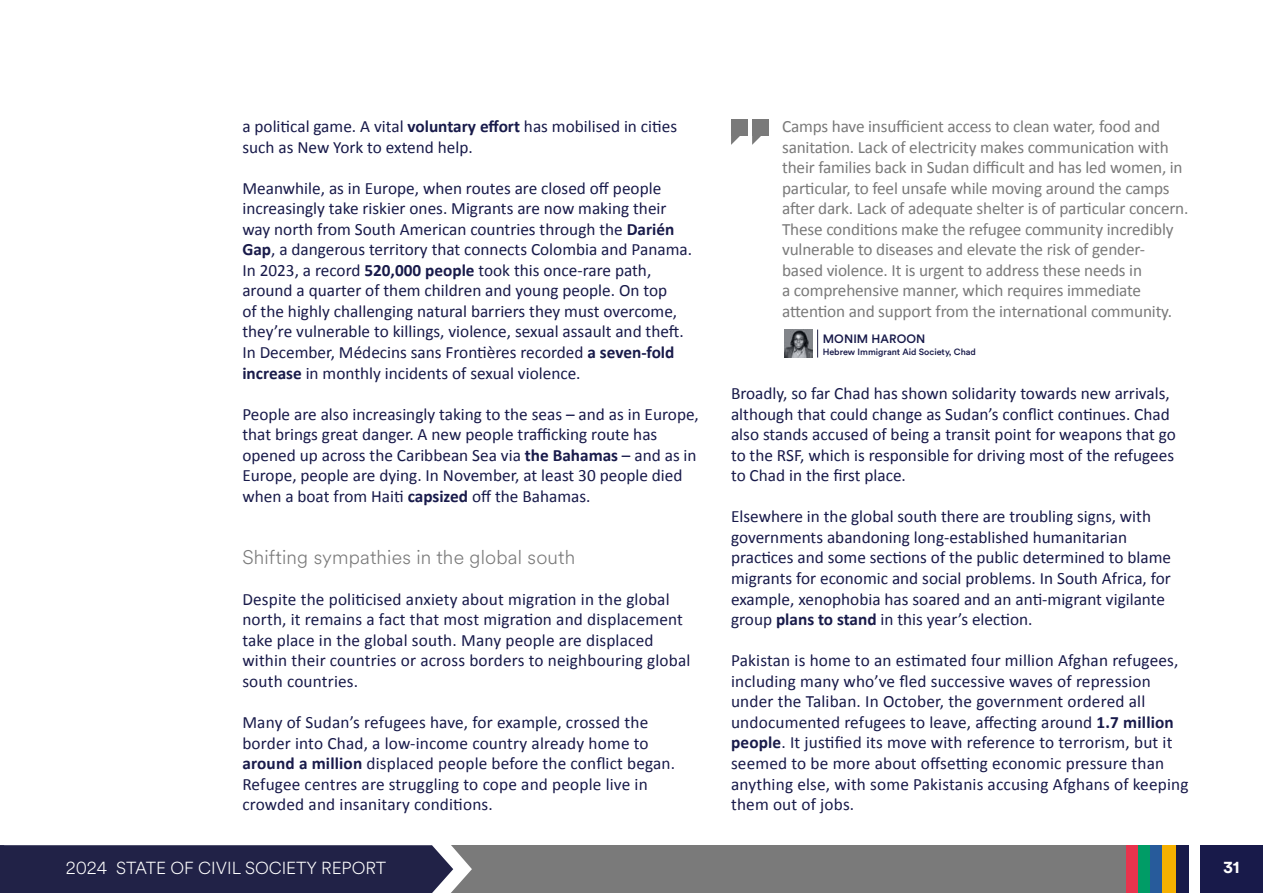
<style>
.page{position:relative;width:1263px;height:893px;background:#fff}
.page>*{position:absolute;margin:0;border:0;box-sizing:border-box;transform-origin:0 0}
.t1{font:300 19.5px "Circular Spotify Text";letter-spacing:.01em;color:#7a7a7a}
.t2{font:17.25px/20.5px "Calibri";color:#181a4a}
.t3{font:17.25px/20.5px "Calibri";letter-spacing:-.01em;color:#7a7a7a}
.t4{font:300 17.25px "Circular Spotify Text";color:#fff}
.t5{font:700 17.25px "Circular Std";color:#fff}
.t6{font:500 12px "Circular Std";letter-spacing:.01em;color:#181a4a}
.t7{font:500 9px "Circular Std";color:#181a4a}
.s1{font-weight:700}
</style>
<div class="page">
<div style="left:1168px;top:845px;width:95px;height:48px;background:#181a4a"></div>
<img style="left:784px;top:330px;width:28px;height:28px">
<svg style="left:817px;top:330px;width:1px;height:28px"></svg>
<div style="left:731px;top:119px;width:17px;height:17px;background:#7a7a7a"></div>
<div style="left:752px;top:119px;width:17px;height:17px;background:#7a7a7a"></div>
<svg style="left:731px;top:136px;width:9px;height:9px"></svg>
<svg style="left:752px;top:136px;width:9px;height:9px"></svg>
<div style="left:866px;top:845px;width:334px;height:48px;background:#fff"></div>
<div style="left:1125px;top:845px;width:64px;height:48px;background:#181a4a"></div>
<div style="left:1124px;top:845px;width:51px;height:48px;background:#f5b000"></div>
<div style="left:1124px;top:845px;width:38px;height:48px;background:#275b9b"></div>
<div style="left:1124px;top:845px;width:25px;height:48px;background:#009c66"></div>
<div style="left:1124px;top:845px;width:14px;height:48px;background:#e8334d"></div>
<div style="left:430px;top:845px;width:695px;height:48px;background:#7a7a7a"></div>
<svg style="left:0;top:845px;width:472px;height:48px;background:#2c2d50"></svg>
<p class="t2" style="left:242px;top:116px;width:436px">a political game. A vital <span class="s1">voluntary effort</span> has mobilised in cities such as New York to extend help.</p>
<p class="t2" style="left:242px;top:178px;width:451px">Meanwhile, as in Europe, when routes are closed off people increasingly take riskier ones. Migrants are now making their way north from South American countries through the <span class="s1">Darién Gap</span>, a dangerous territory that connects Colombia and Panama.<br>In 2023, a record <span class="s1">520,000 people</span> took this once-rare path, around a quarter of them children and young people. On top<br>of the highly challenging natural barriers they must overcome, they’re vulnerable to killings, violence, sexual assault and theft.<br>In December, Médecins sans Frontières recorded <span class="s1">a seven-fold increase</span> in monthly incidents of sexual violence.</p>
<p class="t2" style="left:242px;top:404px;width:458px">People are also increasingly taking to the seas – and as in Europe, that brings great danger. A new people trafficking route has opened up across the Caribbean Sea via <span class="s1">the Bahamas</span> – and as in Europe, people are dying. In November, at least 30 people died when a boat from Haiti <span class="s1">capsized</span> off the Bahamas.</p>
<p class="t1" style="left:242px;top:543px;width:334px">Shifting sympathies in the global south</p>
<p class="t2" style="left:242px;top:589px;width:449px">Despite the politicised anxiety about migration in the global north, it remains a fact that most migration and displacement take place in the global south. Many people are displaced within their countries or across borders to neighbouring global south countries.</p>
<p class="t2" style="left:242px;top:712px;width:434px">Many of Sudan’s refugees have, for example, crossed the border into Chad, a low-income country already home to <span class="s1">around a million</span> displaced people before the conflict began.<br>Refugee centres are struggling to cope and people live in crowded and insanitary conditions.</p>
<p class="t4" style="left:66px;top:856px;width:322px">2024 STATE OF CIVIL SOCIETY REPORT</p>
<p class="t3" style="left:782px;top:116px;width:408px">Camps have insufficient access to clean water, food and sanitation. Lack of electricity makes communication with their families back in Sudan difficult and has led women, in particular, to feel unsafe while moving around the camps after dark. Lack of adequate shelter is of particular concern.<br>These conditions make the refugee community incredibly vulnerable to diseases and elevate the risk of gender&shy;based violence. It is urgent to address these needs in<br>a comprehensive manner, which requires immediate attention and support from the international community.</p>
<p class="t6" style="left:823px;top:331px;width:104px">MONIM HAROON</p>
<p class="t7" style="left:823px;top:346px;width:155px">Hebrew Immigrant Aid Society, Chad</p>
<p class="t2" style="left:731px;top:383px;width:446px">Broadly, so far Chad has shown solidarity towards new arrivals, although that could change as Sudan’s conflict continues. Chad also stands accused of being a transit point for weapons that go to the RSF, which is responsible for driving most of the refugees to Chad in the first place.</p>
<p class="t2" style="left:731px;top:506px;width:442px">Elsewhere in the global south there are troubling signs, with governments abandoning long-established humanitarian practices and some sections of the public determined to blame migrants for economic and social problems. In South Africa, for example, xenophobia has soared and an anti-migrant vigilante group <span class="s1">plans to stand</span> in this year’s election.</p>
<p class="t2" style="left:731px;top:650px;width:459px">Pakistan is home to an estimated four million Afghan refugees, including many who’ve fled successive waves of repression under the Taliban. In October, the government ordered all undocumented refugees to leave, affecting around <span class="s1">1.7 million people</span>. It justified its move with reference to terrorism, but it seemed to be more about offsetting economic pressure than anything else, with some Pakistanis accusing Afghans of keeping them out of jobs.</p>
<p class="t5" style="left:1223px;top:856px;width:18px">31</p>
</div>
